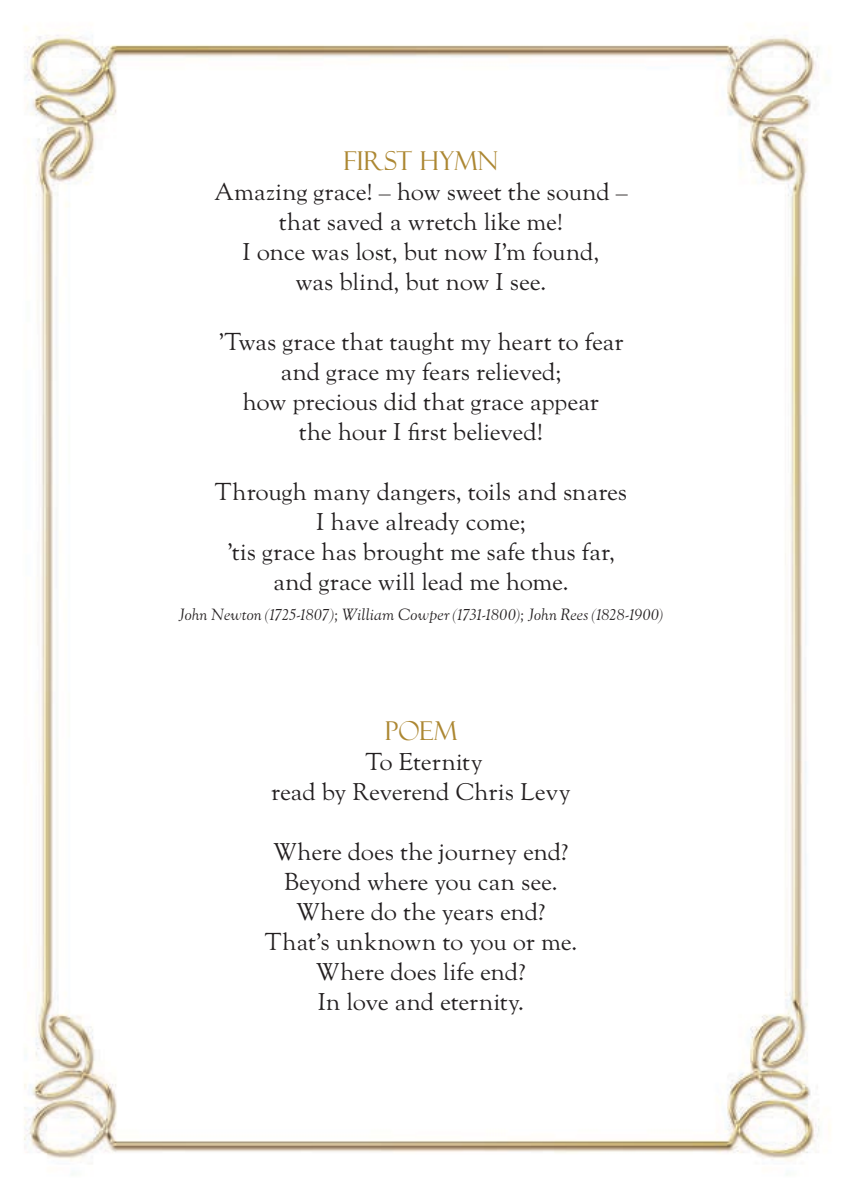
<style>
.page{position:relative;width:842px;height:1191px;background:#fff}
.page>*{position:absolute;margin:0;border:0;box-sizing:border-box;transform-origin:0 0}
.t1{font:26px "Felix Titling";letter-spacing:.005em;color:#ac8732}
.t2{font:24px/30px "LTC Goudy Oldstyle Pro";letter-spacing:-.01em;color:#231f20;text-align:center}
.t3{font:italic 16px "LTC Goudy Oldstyle Pro";letter-spacing:.005em;color:#231f20}
</style>
<div class="page">
<img style="left:24px;top:26px;width:807px;height:1138px">
<p class="t1" style="left:344px;top:145px;width:156px">FIRST HYMN</p>
<p class="t2" style="left:214px;top:177px;width:415px">Amazing grace! – how sweet the sound – that saved a wretch like me!<br>I once was lost, but now I’m found,<br>was blind, but now I see.</p>
<p class="t2" style="left:218px;top:327px;width:407px">’Twas grace that taught my heart to fear and grace my fears relieved;<br>how precious did that grace appear<br>the hour I first believed!</p>
<p class="t2" style="left:215px;top:477px;width:414px">Through many dangers, toils and snares<br>I have already come;<br>’tis grace has brought me safe thus far, and grace will lead me home.</p>
<p class="t3" style="left:179px;top:605px;width:486px">John Newton (1725-1807); William Cowper (1731-1800); John Rees (1828-1900)</p>
<p class="t1" style="left:385px;top:715px;width:74px">POEM</p>
<p class="t2" style="left:271px;top:747px;width:301px">To Eternity<br>read by Reverend Chris Levy</p>
<p class="t2" style="left:265px;top:837px;width:314px">Where does the journey end?<br>Beyond where you can see.<br>Where do the years end?<br>That’s unknown to you or me.<br>Where does life end?<br>In love and eternity.</p>
</div>
